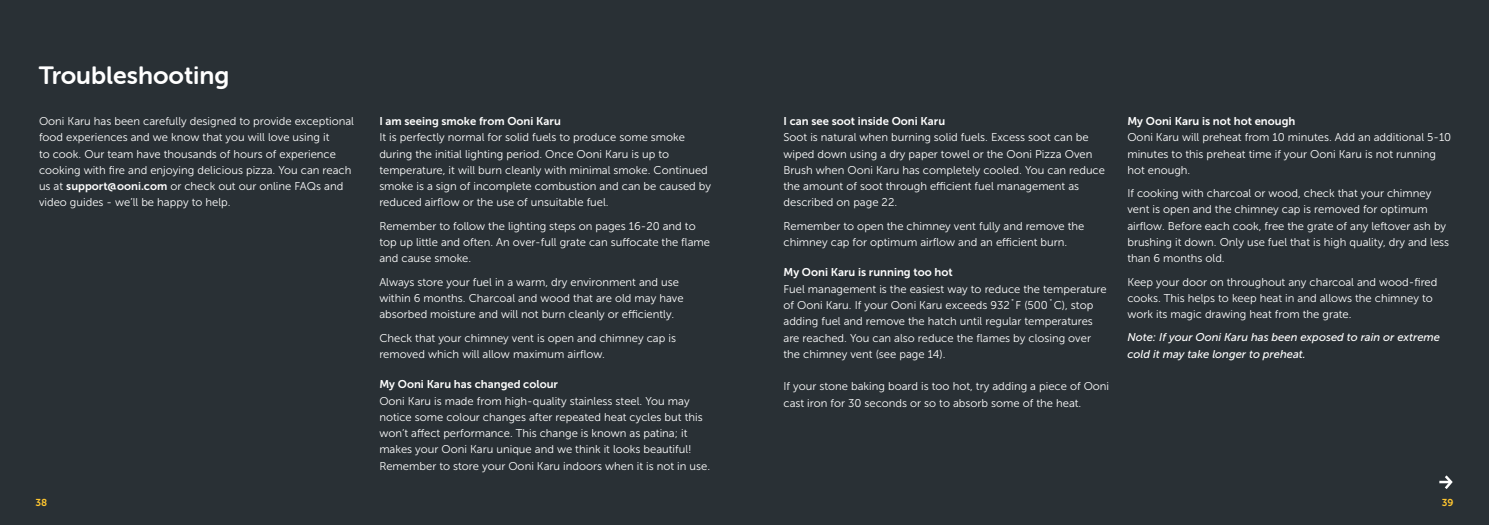
<style>
.page{position:relative;width:1489px;height:525px;background:#fff}
.page>*{position:absolute;margin:0;border:0;box-sizing:border-box;transform-origin:0 0}
.t1{font:25px "Museo Sans Rounded 700";color:#fff}
.t2{font:11.25px/16.2px "Museo Sans 300";color:#fff}
.t3{font:11.25px "Museo Sans 700";color:#fff}
.t4{font:italic 11.25px/16.2px "Museo Sans 500";color:#fff}
.t5{font:10px "Museo Sans 700";color:#ffc62f}
.s1{font-family:"Museo Sans 700"}
</style>
<div class="page">
<div style="left:0;top:0;width:1488px;height:524px;background:#293035"></div>
<svg style="left:1439px;top:475px;width:14px;height:14px"></svg>
<h1 class="t1" style="left:39px;top:61px;width:192px">Troubleshooting</h1>
<p class="t2" style="left:39px;top:113px;width:316px">Ooni Karu has been carefully designed to provide exceptional food experiences and we know that you will love using it<br>to cook. Our team have thousands of hours of experience cooking with fire and enjoying delicious pizza. You can reach us at <span class="s1">support@ooni.com</span> or check out our online FAQs and video guides - we’ll be happy to help.</p>
<p class="t3" style="left:783px;top:115px;width:163px">I can see soot inside Ooni Karu</p>
<p class="t3" style="left:379px;top:115px;width:183px">I am seeing smoke from Ooni Karu</p>
<p class="t2" style="left:379px;top:129px;width:333px">It is perfectly normal for solid fuels to produce some smoke during the initial lighting period. Once Ooni Karu is up to temperature, it will burn cleanly with minimal smoke. Continued smoke is a sign of incomplete combustion and can be caused by reduced airflow or the use of unsuitable fuel.</p>
<p class="t2" style="left:379px;top:218px;width:332px">Remember to follow the lighting steps on pages 16-20 and to top up little and often. An over-full grate can suffocate the flame and cause smoke.</p>
<p class="t2" style="left:379px;top:274px;width:306px">Always store your fuel in a warm, dry environment and use within 6 months. Charcoal and wood that are old may have absorbed moisture and will not burn cleanly or efficiently.</p>
<p class="t2" style="left:379px;top:329px;width:298px">Check that your chimney vent is open and chimney cap is removed which will allow maximum airflow.</p>
<p class="t3" style="left:379px;top:378px;width:180px">My Ooni Karu has changed colour</p>
<p class="t2" style="left:379px;top:392px;width:332px">Ooni Karu is made from high-quality stainless steel. You may notice some colour changes after repeated heat cycles but this won’t affect performance. This change is known as patina; it makes your Ooni Karu unique and we think it looks beautiful!<br>Remember to store your Ooni Karu indoors when it is not in use.</p>
<p class="t2" style="left:783px;top:129px;width:323px">Soot is natural when burning solid fuels. Excess soot can be wiped down using a dry paper towel or the Ooni Pizza Oven Brush when Ooni Karu has completely cooled. You can reduce the amount of soot through efficient fuel management as described on page 22.</p>
<p class="t2" style="left:783px;top:218px;width:302px">Remember to open the chimney vent fully and remove the chimney cap for optimum airflow and an efficient burn.</p>
<p class="t3" style="left:783px;top:266px;width:171px">My Ooni Karu is running too hot</p>
<p class="t2" style="left:783px;top:280px;width:325px">Fuel management is the easiest way to reduce the temperature of Ooni Karu. If your Ooni Karu exceeds 932˚F (500˚C), stop adding fuel and remove the hatch until regular temperatures are reached. You can also reduce the flames by closing over the chimney vent (see page 14).</p>
<p class="t2" style="left:783px;top:378px;width:327px">If your stone baking board is too hot, try adding a piece of Ooni cast iron for 30 seconds or so to absorb some of the heat.</p>
<p class="t3" style="left:1127px;top:115px;width:169px">My Ooni Karu is not hot enough</p>
<p class="t2" style="left:1127px;top:129px;width:325px">Ooni Karu will preheat from 10 minutes. Add an additional 5-10 minutes to this preheat time if your Ooni Karu is not running hot enough.</p>
<p class="t2" style="left:1127px;top:185px;width:323px">If cooking with charcoal or wood, check that your chimney vent is open and the chimney cap is removed for optimum airflow. Before each cook, free the grate of any leftover ash by brushing it down. Only use fuel that is high quality, dry and less than 6 months old.</p>
<p class="t2" style="left:1127px;top:273px;width:311px">Keep your door on throughout any charcoal and wood-fired cooks. This helps to keep heat in and allows the chimney to work its magic drawing heat from the grate.</p>
<p class="t4" style="left:1127px;top:329px;width:314px">Note: If your Ooni Karu has been exposed to rain or extreme cold it may take longer to preheat.</p>
<p class="t5" style="left:35px;top:496px;width:13px">38</p>
<p class="t5" style="left:1441px;top:496px;width:13px">39</p>
</div>
